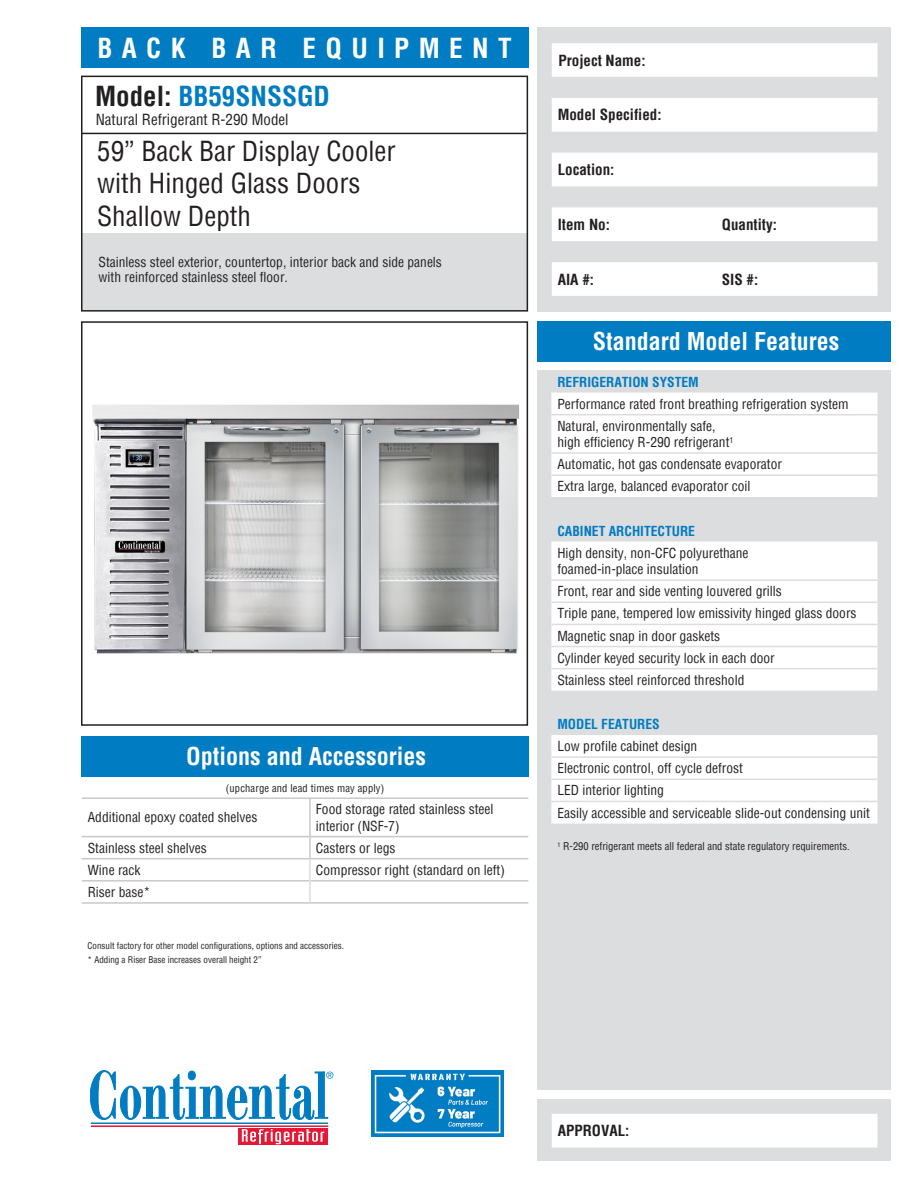
<style>
.page{position:relative;width:918px;height:1188px;background:#fff}
.page>*{position:absolute;margin:0;border:0;box-sizing:border-box;transform-origin:0 0}
.t1{font:condensed 27px "Helvetica";color:#231f20}
.t2{font:700 condensed 27px "Helvetica";letter-spacing:.35em;color:#fff}
.t3{font:700 condensed 27px "Helvetica";color:#007cc2}
.t4{font:700 condensed 24px "Helvetica";color:#fff}
.t5{font:700 condensed 15px "Helvetica";color:#231f20}
.t6{font:condensed 15px "Helvetica";color:#231f20}
.t7{font:condensed 13.5px/15px "Helvetica";color:#231f20}
.t8{font:700 condensed 13.5px "Helvetica";color:#007cc2}
.t9{font:condensed 10.5px "Helvetica";color:#231f20}
.t10{font:condensed 9px "Helvetica";color:#231f20}
.s1{color:#231f20}
</style>
<div class="page">
<div style="left:538px;top:1099px;width:353px;height:62px;background:#dcdddf"></div>
<div style="left:81px;top:233px;width:446px;height:77px;background:#dcdddf"></div>
<div style="left:538px;top:321px;width:353px;height:40px;background:#007cc2"></div>
<div style="left:538px;top:370px;width:353px;height:720px;background:#dcdddf"></div>
<div style="left:538px;top:27px;width:353px;height:285px;background:#dcdddf"></div>
<hr style="left:91px;top:1123px;width:237px;height:1px;background:#007cc2">
<hr style="left:91px;top:1126px;width:237px;height:1px;background:#e51836">
<svg style="left:238px;top:1128px;width:90px;height:17px"></svg>
<svg style="left:242px;top:1129px;width:82px;height:15px"></svg>
<svg style="left:90px;top:1070px;width:243px;height:50px"></svg>
<svg style="left:552px;top:43px;width:326px;height:253px;fill:#fff"></svg>
<div style="left:81px;top:76px;width:447px;height:236px;border:2px solid #231f20"></div>
<div style="left:81px;top:27px;width:447px;height:40px;background:#007cc2"></div>
<div style="left:552px;top:1114px;width:326px;height:34px;background:#fff"></div>
<div style="left:81px;top:736px;width:447px;height:40px;background:#007cc2"></div>
<hr style="left:81px;top:133px;width:445px;height:1px;background:#231f20">
<img style="left:371px;top:1070px;width:133px;height:67px">
<img style="left:92px;top:404px;width:427px;height:250px">
<div style="left:81px;top:321px;width:447px;height:405px;border:2px solid #231f20"></div>
<div style="left:551px;top:393px;width:326px;height:59px;background:#fff"></div>
<svg style="left:551px;top:454px;width:326px;height:370px;background:#f9f9f9"></svg>
<svg style="left:551px;top:497px;width:326px;height:216px;fill:#fff"></svg>
<hr style="left:551px;top:579px;width:326px;height:2px;background:#dcdddf">
<hr style="left:551px;top:602px;width:326px;height:1px;background:#dcdddf">
<hr style="left:551px;top:624px;width:326px;height:1px;background:#dcdddf">
<hr style="left:551px;top:414px;width:326px;height:1px;background:#dcdddf">
<hr style="left:551px;top:474px;width:326px;height:2px;background:#dcdddf">
<hr style="left:551px;top:756px;width:326px;height:2px;background:#dcdddf">
<hr style="left:551px;top:801px;width:326px;height:1px;background:#dcdddf">
<hr style="left:551px;top:779px;width:326px;height:1px;background:#dcdddf">
<hr style="left:551px;top:646px;width:326px;height:1px;background:#dcdddf">
<hr style="left:551px;top:668px;width:326px;height:1px;background:#dcdddf">
<hr style="left:82px;top:836px;width:228px;height:1px;background:#c7c8ca">
<hr style="left:82px;top:858px;width:228px;height:1px;background:#c7c8ca">
<hr style="left:82px;top:880px;width:227px;height:2px;background:#c7c8ca">
<hr style="left:82px;top:902px;width:228px;height:2px;background:#c7c8ca">
<hr style="left:82px;top:798px;width:228px;height:1px;background:#c7c8ca">
<hr style="left:310px;top:798px;width:218px;height:1px;background:#c7c8ca">
<hr style="left:309px;top:799px;width:2px;height:37px;background:#c7c8ca">
<hr style="left:310px;top:836px;width:218px;height:1px;background:#c7c8ca">
<hr style="left:309px;top:837px;width:2px;height:21px;background:#c7c8ca">
<hr style="left:310px;top:858px;width:218px;height:1px;background:#c7c8ca">
<hr style="left:311px;top:880px;width:217px;height:2px;background:#c7c8ca">
<hr style="left:310px;top:902px;width:218px;height:2px;background:#c7c8ca">
<hr style="left:309px;top:859px;width:2px;height:22px;background:#dcdddf">
<hr style="left:309px;top:881px;width:2px;height:21px;background:#dcdddf">
<h1 class="t2" style="left:97px;top:30px;width:416px">BACK BAR EQUIPMENT</h1>
<p class="t3" style="left:95px;top:78px;width:236px"><span class="s1">Model:</span> BB59SNSSGD</p>
<p class="t6" style="left:96px;top:109px;width:194px">Natural Refrigerant R-290 Model</p>
<p class="t1" style="left:97px;top:134px;width:300px">59” Back Bar Display Cooler</p>
<p class="t1" style="left:97px;top:166px;width:265px">with Hinged Glass Doors</p>
<p class="t1" style="left:97px;top:199px;width:155px">Shallow Depth</p>
<p class="t7" style="left:99px;top:255px;width:345px">Stainless steel exterior, countertop, interior back and side panels with reinforced stainless steel floor.</p>
<h2 class="t4" style="left:186px;top:740px;width:241px">Options and Accessories</h2>
<p class="t9" style="left:226px;top:782px;width:160px">(upcharge and lead times may apply)</p>
<p class="t7" style="left:88px;top:810px;width:171px">Additional epoxy coated shelves</p>
<p class="t7" style="left:316px;top:801px;width:179px;line-height:16.2px">Food storage rated stainless steel interior (NSF-7)</p>
<p class="t7" style="left:88px;top:840px;width:121px">Stainless steel shelves</p>
<p class="t7" style="left:316px;top:840px;width:81px">Casters or legs</p>
<p class="t7" style="left:88px;top:862px;width:54px">Wine rack</p>
<p class="t7" style="left:316px;top:862px;width:190px">Compressor right (standard on left)</p>
<p class="t7" style="left:88px;top:884px;width:64px">Riser base*</p>
<p class="t10" style="left:88px;top:940px;width:258px">Consult factory for other model configurations, options and accessories.</p>
<p class="t10" style="left:88px;top:954px;width:175px">* Adding a Riser Base increases overall height 2”</p>
<p class="t5" style="left:559px;top:50px;width:89px">Project Name:</p>
<p class="t5" style="left:558px;top:105px;width:105px">Model Specified:</p>
<p class="t5" style="left:558px;top:160px;width:58px">Location:</p>
<p class="t5" style="left:558px;top:215px;width:54px">Item No:</p>
<p class="t5" style="left:722px;top:215px;width:57px">Quantity:</p>
<p class="t5" style="left:558px;top:269px;width:38px">AIA #:</p>
<p class="t5" style="left:722px;top:269px;width:38px">SIS #:</p>
<h2 class="t4" style="left:593px;top:325px;width:248px">Standard Model Features</h2>
<p class="t8" style="left:557px;top:373px;width:143px">REFRIGERATION SYSTEM</p>
<p class="t7" style="left:557px;top:396px;width:293px">Performance rated front breathing refrigeration system</p>
<p class="t7" style="left:557px;top:418px;width:160px">Natural, environmentally safe,</p>
<p class="t7" style="left:557px;top:434px;width:177px">high efficiency R-290 refrigerant<sup>1</sup></p>
<p class="t7" style="left:557px;top:457px;width:226px">Automatic, hot gas condensate evaporator</p>
<p class="t7" style="left:557px;top:479px;width:195px">Extra large, balanced evaporator coil</p>
<p class="t8" style="left:557px;top:522px;width:139px">CABINET ARCHITECTURE</p>
<p class="t7" style="left:557px;top:545px;width:193px">High density, non-CFC polyurethane</p>
<p class="t7" style="left:557px;top:561px;width:143px">foamed-in-place insulation</p>
<p class="t7" style="left:557px;top:584px;width:226px">Front, rear and side venting louvered grills</p>
<p class="t7" style="left:557px;top:606px;width:301px">Triple pane, tempered low emissivity hinged glass doors</p>
<p class="t7" style="left:557px;top:628px;width:164px">Magnetic snap in door gaskets</p>
<p class="t7" style="left:557px;top:650px;width:219px">Cylinder keyed security lock in each door</p>
<p class="t7" style="left:557px;top:672px;width:189px">Stainless steel reinforced threshold</p>
<p class="t8" style="left:557px;top:715px;width:104px">MODEL FEATURES</p>
<p class="t7" style="left:557px;top:739px;width:141px">Low profile cabinet design</p>
<p class="t7" style="left:557px;top:761px;width:187px">Electronic control, off cycle defrost</p>
<p class="t7" style="left:557px;top:783px;width:108px">LED interior lighting</p>
<p class="t7" style="left:557px;top:805px;width:314px">Easily accessible and serviceable slide-out condensing unit</p>
<p class="t9" style="left:557px;top:839px;width:294px"><sup>1</sup> R-290 refrigerant meets all federal and state regulatory requirements.</p>
<p class="t5" style="left:558px;top:1121px;width:73px">APPROVAL:</p>
</div>
